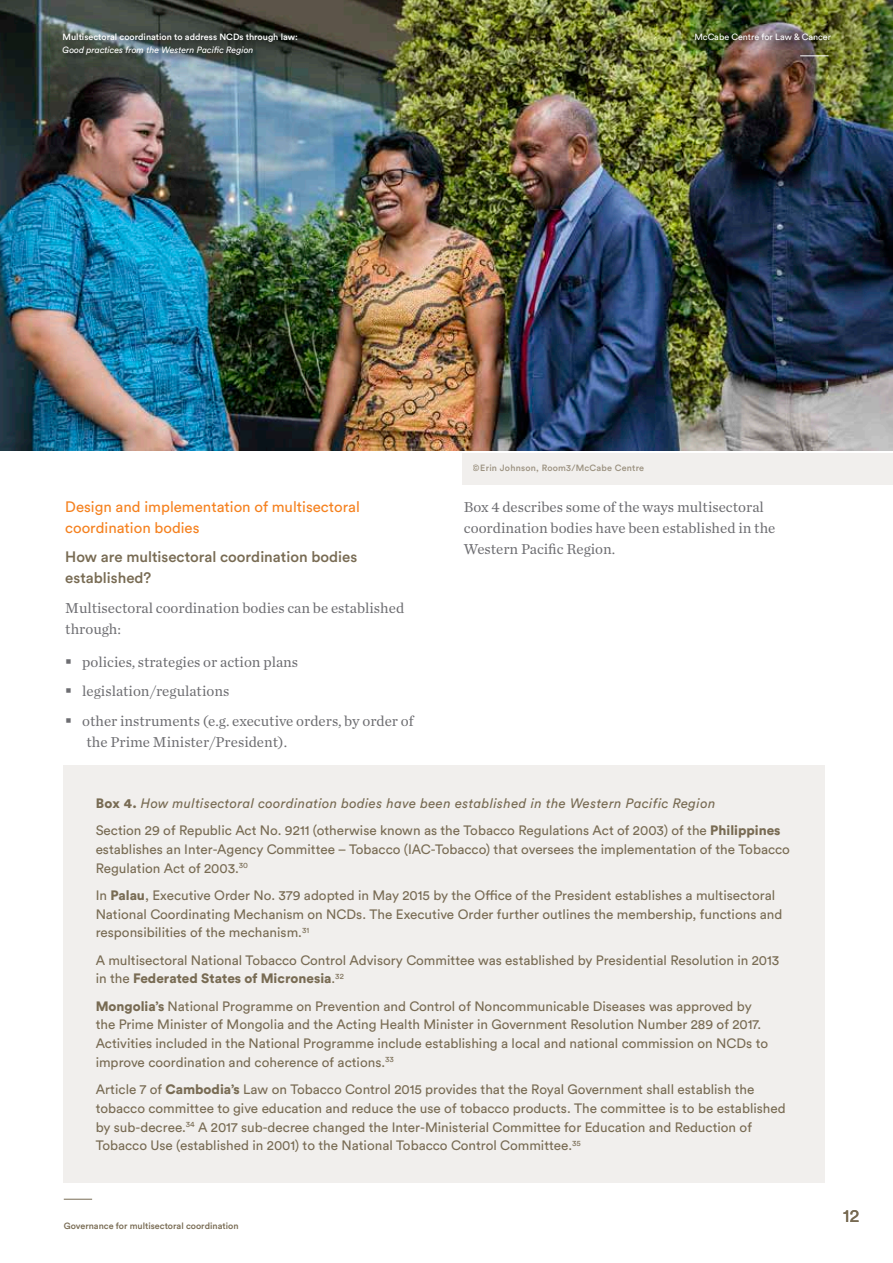
<style>
.page{position:relative;width:893px;height:1263px;background:#fff}
.page>*{position:absolute;margin:0;border:0;box-sizing:border-box;transform-origin:0 0}
.t1{font:18px "Circular Std";color:#786b53}
.t2{font:15px/21px "Chronicle Text G1";color:#6d6d71}
.t3{font:15px/21px "Circular Std";color:#f5811f}
.t4{font:500 15px/21px "Circular Std";color:#786b53}
.t5{font:13.5px/18.8px "Circular Std";color:#786b53}
.t6{font:500 9px "Circular Std";color:#fff}
.t7{font:italic 9px "Circular Std";color:#fff}
.t8{font:500 9px "Circular Std";color:#786b53}
.t9{font:500 9px "Circular Std";letter-spacing:.025em;color:#786b53}
.t10{font:9px "Circular Std";color:#fff}
.s1{font-weight:900}
.s2{font-style:italic}
</style>
<div class="page">
<div style="left:64px;top:765px;width:761px;height:417px;background:#f1efed"></div>
<img style="left:0;top:0;width:893px;height:451px">
<svg style="left:64px;top:1199px;width:28px;height:1px"></svg>
<svg style="left:800px;top:55px;width:28px;height:1px"></svg>
<img style="left:690px;top:29px;width:151px;height:22px">
<div style="left:462px;top:453px;width:431px;height:32px;background:#f1efed"></div>
<svg style="left:58px;top:29px;width:250px;height:37px;background:#444e4b"></svg>
<p class="t6" style="left:63px;top:31px;width:237px">Multisectoral coordination to address NCDs through law:</p>
<p class="t7" style="left:63px;top:45px;width:193px">Good practices from the Western Pacific Region</p>
<p class="t10" style="left:694px;top:31px;width:138px">McCabe Centre for Law &amp; Cancer</p>
<p class="t3" style="left:65px;top:496px;width:296px">Design and implementation of multisectoral coordination bodies</p>
<p class="t4" style="left:65px;top:546px;width:293px">How are multisectoral coordination bodies established?</p>
<p class="t2" style="left:65px;top:596px;width:340px">Multisectoral coordination bodies can be established through:</p>
<p class="t2" style="left:65px;top:650px;width:234px">▪ policies, strategies or action plans</p>
<p class="t2" style="left:65px;top:680px;width:166px">▪ legislation/regulations</p>
<p class="t2" style="left:87px;top:709px;width:329px;text-indent:-21px">▪ other instruments (e.g. executive orders, by order of the Prime Minister/President).</p>
<p class="t9" style="left:473px;top:462px;width:173px">©Erin Johnson, Room3/McCabe Centre</p>
<p class="t2" style="left:464px;top:495px;width:313px">Box 4 describes some of the ways multisectoral coordination bodies have been established in the<br>Western Pacific Region.</p>
<p class="t5" style="left:96px;top:789px;width:686px;line-height:27.3px"><span class="s1">Box 4.</span> <span class="s2">How multisectoral coordination bodies have been established in the Western Pacific Region<br></span>Section 29 of Republic Act No. 9211 (otherwise known as the Tobacco Regulations Act of 2003) of the <span class="s1">Philippines</span></p>
<p class="t5" style="left:96px;top:839px;width:696px">establishes an Inter-Agency Committee – Tobacco (IAC-Tobacco) that oversees the implementation of the Tobacco<br>Regulation Act of 2003.<sup>30</sup></p>
<p class="t5" style="left:96px;top:885px;width:688px">In <span class="s1">Palau</span>, Executive Order No. 379 adopted in May 2015 by the Office of the President establishes a multisectoral<br>National Coordinating Mechanism on NCDs. The Executive Order further outlines the membership, functions and responsibilities of the mechanism.<sup>31</sup></p>
<p class="t5" style="left:96px;top:950px;width:685px">A multisectoral National Tobacco Control Advisory Committee was established by Presidential Resolution in 2013 in the <span class="s1">Federated States of Micronesia</span>.<sup>32</sup></p>
<p class="t5" style="left:96px;top:996px;width:674px"><span class="s1">Mongolia’s</span> National Programme on Prevention and Control of Noncommunicable Diseases was approved by the Prime Minister of Mongolia and the Acting Health Minister in Government Resolution Number 289 of 2017.<br>Activities included in the National Programme include establishing a local and national commission on NCDs to improve coordination and coherence of actions.<sup>33</sup></p>
<p class="t5" style="left:96px;top:1080px;width:692px">Article 7 of <span class="s1">Cambodia’s</span> Law on Tobacco Control 2015 provides that the Royal Government shall establish the tobacco committee to give education and reduce the use of tobacco products. The committee is to be established by sub-decree.<sup>34</sup> A 2017 sub-decree changed the Inter-Ministerial Committee for Education and Reduction of Tobacco Use (established in 2001) to the National Tobacco Control Committee.<sup>35</sup></p>
<p class="t8" style="left:64px;top:1220px;width:176px">Governance for multisectoral coordination</p>
<h1 class="t1" style="left:843px;top:1204px;width:17px">12</h1>
</div>
